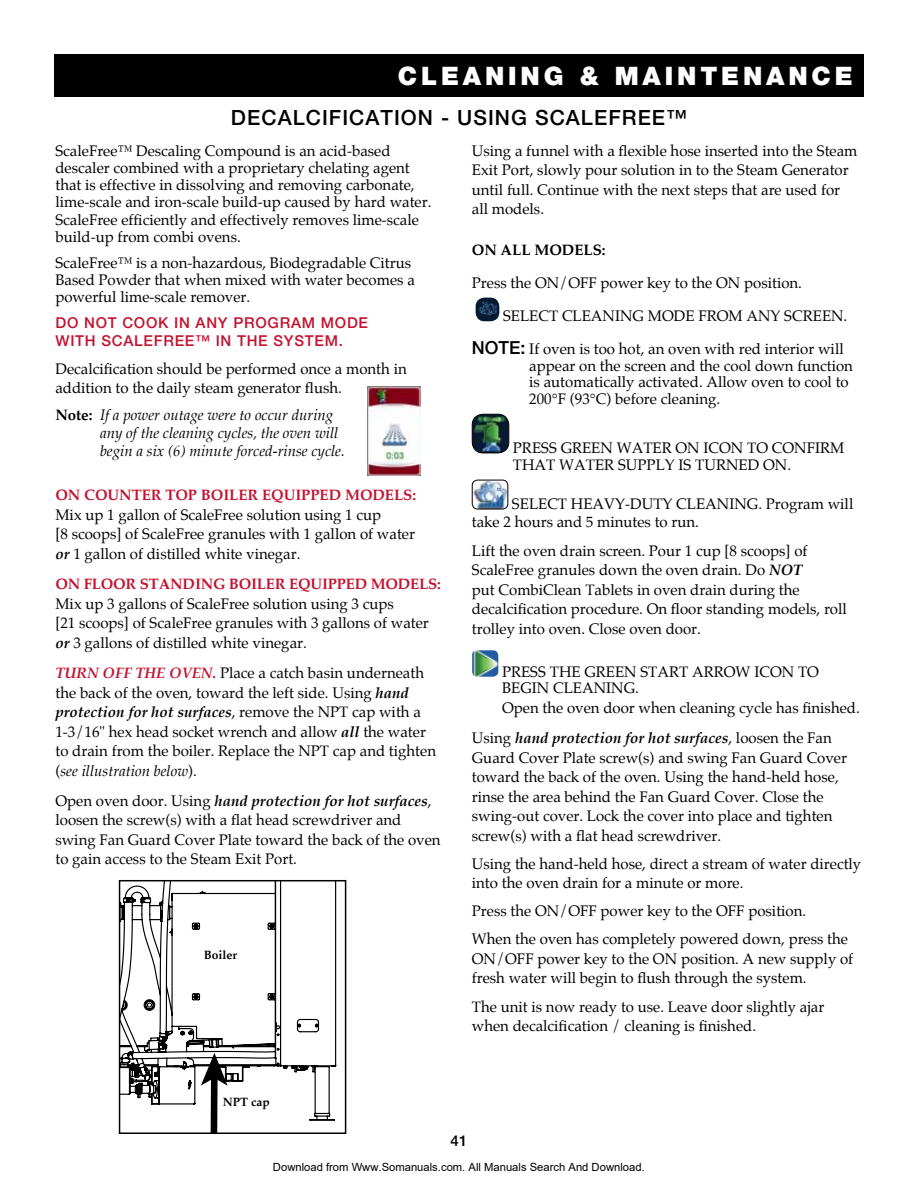
<style>
.page{position:relative;width:918px;height:1188px;background:#fff}
.page>*{position:absolute;margin:0;border:0;box-sizing:border-box;transform-origin:0 0}
.t1{font:900 25.5px "Helvetica Neue";color:#fff}
.t2{font:500 21px "Helvetica Neue";color:#000}
.t3{font:15px/19.5px "Palatino";color:#000}
.t4{font:italic 15px/18px "Palatino";color:#000}
.t5{font:700 15px "Palatino";color:#c41230}
.t6{font:500 15px/17.2px "Helvetica Neue";letter-spacing:.05em;color:#c41230}
.t7{font:700 15px "Palatino";color:#000}
.t8{font:500 15px "Helvetica Neue";color:#000}
.t9{font:700 12px "Palatino";color:#000}
.t10{font:11.25px "Arial";color:#000}
.s1{font-family:"Helvetica Neue";font-weight:500;font-size:18px}
.s2{font-weight:700;font-style:italic}
.s3{font-weight:700;font-style:normal}
.s4{font-weight:700;font-style:italic;color:#c41230}
.s5{font-style:italic}
</style>
<div class="page">
<div style="left:54px;top:54px;width:810px;height:43px;background:#000"></div>
<img style="left:476px;top:298px;width:23px;height:23px">
<img style="left:472px;top:414px;width:37px;height:39px">
<div style="left:472px;top:414px;width:37px;height:39px;border:1px solid #000;border-radius:11px"></div>
<img style="left:472px;top:480px;width:36px;height:29px">
<div style="left:472px;top:480px;width:36px;height:29px;border:1px solid #000;border-radius:5px"></div>
<img style="left:472px;top:650px;width:26px;height:27px">
<img style="left:367px;top:387px;width:53px;height:88px">
<div style="left:211px;top:1076px;width:7px;height:57px;background:#000"></div>
<svg style="left:122px;top:883px;width:215px;height:238px"></svg>
<div style="left:119px;top:880px;width:227px;height:254px;border:2px solid #000"></div>
<h1 class="t1" style="left:398px;top:61px;width:22px">CLEANING</h1>
<h1 class="t1" style="left:580px;top:61px;width:58px">&amp; MAINTENANCE</h1>
<h2 class="t2" style="left:231px;top:105px;width:15px">DECALCIFICATION</h2>
<h2 class="t2" style="left:441px;top:105px;width:31px">- USING</h2>
<h2 class="t2" style="left:535px;top:105px;width:16px">SCALEFREE</h2>
<h2 class="t2" style="left:666px;top:105px;width:22px">™</h2>
<p class="t3" style="left:55px;top:143px;width:378px;line-height:17.2px">ScaleFree™ Descaling Compound is an acid-based descaler combined with a proprietary chelating agent that is effective in dissolving and removing carbonate, lime-scale and iron-scale build-up caused by hard water.<br>ScaleFree efficiently and effectively removes lime-scale build-up from combi ovens.</p>
<p class="t3" style="left:55px;top:255px;width:361px;line-height:17.2px">ScaleFree™ is a non-hazardous, Biodegradable Citrus<br>Based Powder that when mixed with water becomes a powerful lime-scale remover.</p>
<p class="t6" style="left:55px;top:314px;width:314px">DO NOT COOK IN ANY PROGRAM MODE<br>WITH SCALE</p>
<p class="t3" style="left:472px;top:142px;width:387px">Using a funnel with a flexible hose inserted into the Steam Exit Port, slowly pour solution in to the Steam Generator until full. Continue with the next steps that are used for all models.</p>
<p class="t7" style="left:472px;top:241px;width:75px">ON ALL MODELS</p>
<p class="t7" style="left:602px;top:241px;width:5px">:</p>
<p class="t3" style="left:472px;top:275px;width:107px">Press the on /off</p>
<p class="t3" style="left:601px;top:275px;width:203px">power key to the ON position.</p>
<p class="t3" style="left:503px;top:308px;width:158px">Select cleaning mod</p>
<p class="t3" style="left:685px;top:308px;width:25px">e from</p>
<p class="t3" style="left:472px;top:301px;width:377px;line-height:33px;text-align:right">any screen.<br><span class="s1">NOTE:</span> If oven is too hot, an oven with red interior will</p>
<p class="t3" style="left:529px;top:359px;width:325px;line-height:16.5px">appear on the screen and the cool down function is automatically activated. Allow oven to cool to<br>200°F (93°C) before cleaning.</p>
<p class="t3" style="left:513px;top:440px;width:117px">Press Green wat</p>
<p class="t3" style="left:653px;top:440px;width:181px">er on icon to confirm</p>
<p class="t3" style="left:513px;top:456px;width:12px">that</p>
<p class="t3" style="left:559px;top:456px;width:12px">water</p>
<p class="t3" style="left:618px;top:456px;width:11px">supply</p>
<p class="t3" style="left:679px;top:456px;width:29px">is turned</p>
<p class="t3" style="left:763px;top:456px;width:30px">on .</p>
<p class="t3" style="left:512px;top:496px;width:19px">Select</p>
<p class="t3" style="left:571px;top:496px;width:12px">hea</p>
<p class="t3" style="left:604px;top:496px;width:38px">vy-duty</p>
<p class="t3" style="left:676px;top:496px;width:12px">cleaning</p>
<p class="t3" style="left:758px;top:496px;width:97px">. Program will</p>
<p class="t3" style="left:472px;top:509px;width:337px;line-height:28.2px">take 2 hours and 5 minutes to run.<br>Lift the oven drain screen. Pour 1 cup [8 scoops] of</p>
<p class="t3" style="left:472px;top:561px;width:376px">ScaleFree granules down the oven drain. Do <span class="s2">NOT<br></span>put CombiClean Tablets in oven drain during the decalcification procedure. On floor standing models, roll trolley into oven. Close oven door.</p>
<p class="t3" style="left:502px;top:663px;width:94px">PRESS THE green</p>
<p class="t3" style="left:640px;top:663px;width:65px">START arrow</p>
<p class="t3" style="left:754px;top:663px;width:11px">icon</p>
<p class="t3" style="left:798px;top:663px;width:22px">TO</p>
<p class="t3" style="left:502px;top:680px;width:73px">BEGIN Cleaning</p>
<p class="t3" style="left:502px;top:680px;width:359px;text-indent:133px">.<br>Open the oven door when cleaning cycle has finished.</p>
<p class="t3" style="left:472px;top:729px;width:377px">Using <span class="s2">hand protection for hot surfaces</span>, loosen the Fan Guard Cover Plate screw(s) and swing Fan Guard Cover toward the back of the oven. Using the hand-held hose, rinse the area behind the Fan Guard Cover. Close the swing-out cover. Lock the cover into place and tighten screw(s) with a flat head screwdriver.</p>
<p class="t3" style="left:472px;top:855px;width:391px">Using the hand-held hose, direct a stream of water directly into the oven drain for a minute or more.</p>
<p class="t3" style="left:472px;top:903px;width:107px">Press the on /off</p>
<p class="t6" style="left:154px;top:331px;width:21px">FREE</p>
<p class="t6" style="left:195px;top:331px;width:149px">™ IN THE SYSTEM.</p>
<p class="t3" style="left:55px;top:360px;width:353px">Decalcification should be performed once a month in addition to the daily steam generator flush.</p>
<p class="t4" style="left:100px;top:407px;width:246px;text-indent:-45px"><span class="s3">NOTE:</span> If a power outage were to occur during any of the cleaning cycles, the oven will begin a six (6) minute forced-rinse cycle.</p>
<p class="t5" style="left:55px;top:486px;width:52px">ON COUNTER</p>
<p class="t5" style="left:165px;top:486px;width:12px">TOP</p>
<p class="t5" style="left:201px;top:486px;width:11px">BOILER</p>
<p class="t5" style="left:262px;top:486px;width:33px">EQUIPPED</p>
<p class="t5" style="left:345px;top:486px;width:13px">MODELS</p>
<p class="t5" style="left:412px;top:486px;width:5px">:</p>
<p class="t3" style="left:55px;top:506px;width:361px">Mix up 1 gallon of ScaleFree solution using 1 cup<br>[8 scoops] of ScaleFree granules with 1 gallon of water <span class="s2">or</span> 1 gallon of distilled white vinegar.</p>
<p class="t5" style="left:55px;top:575px;width:40px">ON FLOOR</p>
<p class="t5" style="left:140px;top:575px;width:12px">STANDING</p>
<p class="t5" style="left:229px;top:575px;width:11px">BOILER</p>
<p class="t5" style="left:289px;top:575px;width:32px">EQUIPPED</p>
<p class="t5" style="left:371px;top:575px;width:12px">MODELS</p>
<p class="t5" style="left:437px;top:575px;width:5px">:</p>
<p class="t3" style="left:55px;top:595px;width:375px">Mix up 3 gallons of ScaleFree solution using 3 cups<br>[21 scoops] of ScaleFree granules with 3 gallons of water <span class="s2">or</span> 3 gallons of distilled white vinegar.</p>
<p class="t3" style="left:55px;top:664px;width:382px"><span class="s4">Turn OFF the o ven.</span> Place a catch basin underneath the back of the oven, toward the left side. Using <span class="s2">hand protection for hot surfaces</span>, remove the NPT cap with a 1-3/16" hex head socket wrench and allow <span class="s2">all</span> the water to drain from the boiler. Replace the NPT cap and tighten (<span class="s5">see illustration below</span>).</p>
<p class="t3" style="left:55px;top:792px;width:387px">Open oven door. Using <span class="s2">hand protection for hot surfaces</span>, loosen the screw(s) with a flat head screwdriver and swing Fan Guard Cover Plate toward the back of the oven to gain access to the Steam Exit Port.</p>
<p class="t3" style="left:472px;top:898px;width:378px;line-height:28.2px;text-indent:129px">power key to the OFF position.<br>When the oven has completely powered down, press the</p>
<p class="t3" style="left:472px;top:950px;width:383px">ON/OFF power key to the ON position. A new supply of fresh water will begin to flush through the system.</p>
<p class="t3" style="left:472px;top:998px;width:354px">The unit is now ready to use. Leave door slightly ajar when decalcification / cleaning is finished.</p>
<p class="t9" style="left:204px;top:947px;width:35px">BOILER</p>
<p class="t9" style="left:223px;top:1095px;width:48px">NPT CAP</p>
<p class="t8" style="left:451px;top:1131px;width:18px">41</p>
<p class="t10" style="left:273px;top:1160px;width:373px">Download from Www.Somanuals.com. All Manuals Search And Download.</p>
</div>
